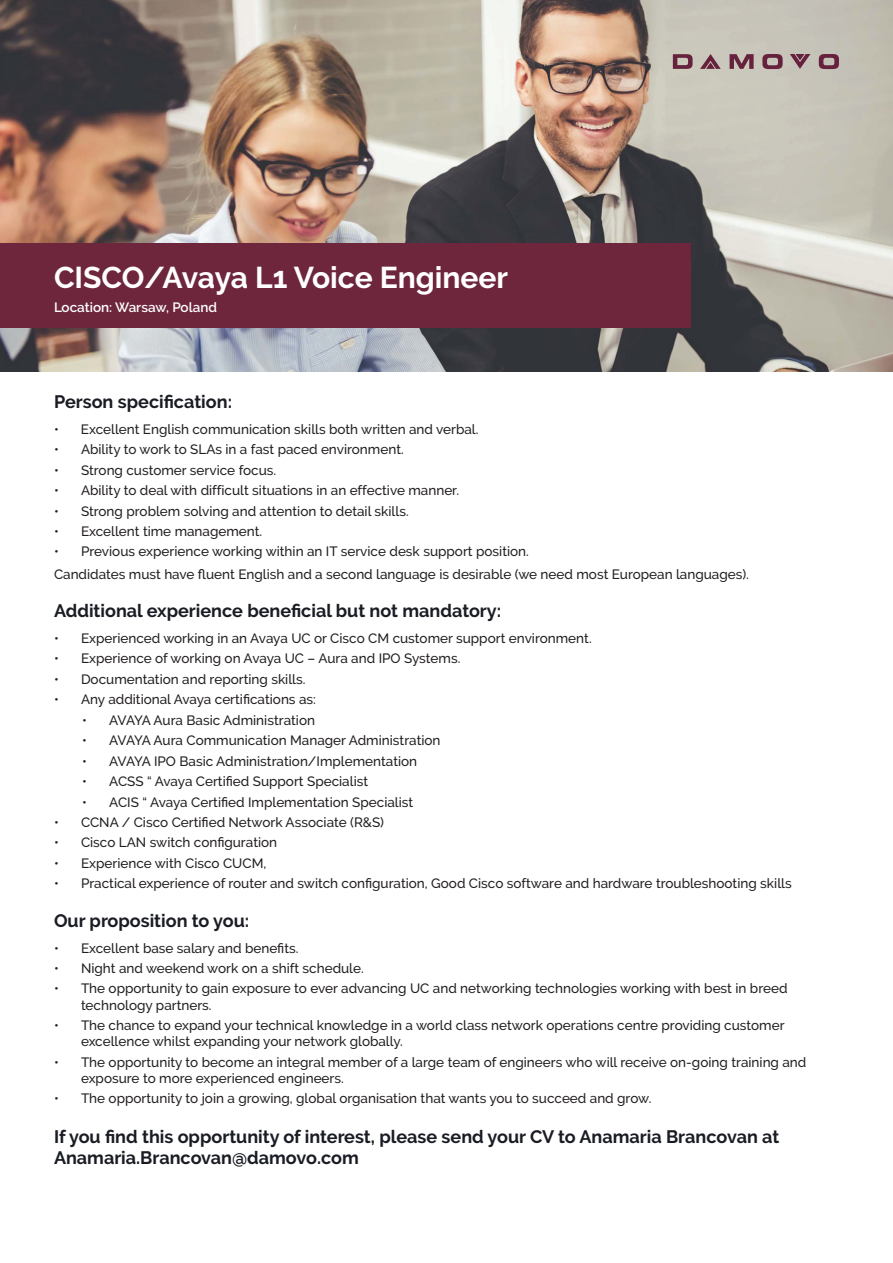
<style>
.page{position:relative;width:893px;height:1263px;background:#fff}
.page>*{position:absolute;margin:0;border:0;box-sizing:border-box;transform-origin:0 0}
.t1{font:700 30px "Raleway";color:#fff}
.t2{font:700 18px/21.6px "Raleway";color:#1a1c24}
.t3{font:500 13.5px/16.2px "Raleway";color:#231f20}
.t4{font:600 13.5px "Raleway";color:#fff}
</style>
<div class="page">
<img style="left:0;top:0;width:893px;height:371px">
<div style="left:0;top:243px;width:690px;height:84px;background:#6e263d"></div>
<svg style="left:673px;top:54px;width:20px;height:15px"></svg>
<svg style="left:730px;top:54px;width:24px;height:15px"></svg>
<svg style="left:762px;top:54px;width:21px;height:15px"></svg>
<svg style="left:819px;top:54px;width:20px;height:15px"></svg>
<svg style="left:700px;top:54px;width:21px;height:15px"></svg>
<svg style="left:790px;top:54px;width:20px;height:15px"></svg>
<h1 class="t1" style="left:54px;top:259px;width:456px">CISCO/Avaya L1 Voice Engineer</h1>
<p class="t4" style="left:54px;top:299px;width:165px">Location: Warsaw, Poland</p>
<h2 class="t2" style="left:54px;top:391px;width:180px">Person specification:</h2>
<p class="t3" style="left:54px;top:421px;width:426px">• Excellent English communication skills both written and verbal.</p>
<p class="t3" style="left:54px;top:441px;width:351px">• Ability to work to SLAs in a fast paced environment.</p>
<p class="t3" style="left:54px;top:462px;width:224px">• Strong customer service focus.</p>
<p class="t3" style="left:54px;top:482px;width:407px">• Ability to deal with difficult situations in an effective manner.</p>
<p class="t3" style="left:54px;top:503px;width:356px">• Strong problem solving and attention to detail skills.</p>
<p class="t3" style="left:54px;top:523px;width:210px">• Excellent time management.</p>
<p class="t3" style="left:54px;top:543px;width:476px">• Previous experience working within an IT service desk support position.</p>
<p class="t3" style="left:54px;top:566px;width:696px">Candidates must have fluent English and a second language is desirable (we need most European languages).</p>
<h2 class="t2" style="left:54px;top:600px;width:449px">Additional experience beneficial but not mandatory:</h2>
<p class="t3" style="left:54px;top:630px;width:539px">• Experienced working in an Avaya UC or Cisco CM customer support environment.</p>
<p class="t3" style="left:54px;top:650px;width:408px">• Experience of working on Avaya UC – Aura and IPO Systems.</p>
<p class="t3" style="left:54px;top:671px;width:253px">• Documentation and reporting skills.</p>
<p class="t3" style="left:54px;top:691px;width:263px">• Any additional Avaya certifications as:</p>
<p class="t3" style="left:82px;top:712px;width:234px">• AVAYA Aura Basic Administration</p>
<p class="t3" style="left:82px;top:732px;width:360px">• AVAYA Aura Communication Manager Administration</p>
<p class="t3" style="left:82px;top:753px;width:336px">• AVAYA IPO Basic Administration/Implementation</p>
<p class="t3" style="left:82px;top:773px;width:287px">• ACSS “ Avaya Certified Support Specialist</p>
<p class="t3" style="left:82px;top:794px;width:332px">• ACIS “ Avaya Certified Implementation Specialist</p>
<p class="t3" style="left:54px;top:814px;width:332px">• CCNA / Cisco Certified Network Associate (R&amp;S)</p>
<p class="t3" style="left:54px;top:834px;width:225px">• Cisco LAN switch configuration</p>
<p class="t3" style="left:54px;top:855px;width:214px">• Experience with Cisco CUCM,</p>
<p class="t3" style="left:54px;top:875px;width:739px">• Practical experience of router and switch configuration, Good Cisco software and hardware troubleshooting skills</p>
<h2 class="t2" style="left:54px;top:910px;width:197px">Our proposition to you:</h2>
<p class="t3" style="left:54px;top:940px;width:246px">• Excellent base salary and benefits.</p>
<p class="t3" style="left:54px;top:960px;width:311px">• Night and weekend work on a shift schedule.</p>
<p class="t3" style="left:81px;top:980px;width:708px;text-indent:-27px">• The opportunity to gain exposure to ever advancing UC and networking technologies working with best in breed technology partners.</p>
<p class="t3" style="left:81px;top:1017px;width:705px;text-indent:-27px">• The chance to expand your technical knowledge in a world class network operations centre providing customer excellence whilst expanding your network globally.</p>
<p class="t3" style="left:81px;top:1054px;width:727px;text-indent:-27px">• The opportunity to become an integral member of a large team of engineers who will receive on-going training and exposure to more experienced engineers.</p>
<p class="t3" style="left:54px;top:1090px;width:599px">• The opportunity to join a growing, global organisation that wants you to succeed and grow.</p>
<h2 class="t2" style="left:54px;top:1125px;width:727px">If you find this opportunity of interest, please send your CV to Anamaria Brancovan at<br>Anamaria.Brancovan@damovo.com</h2>
</div>
